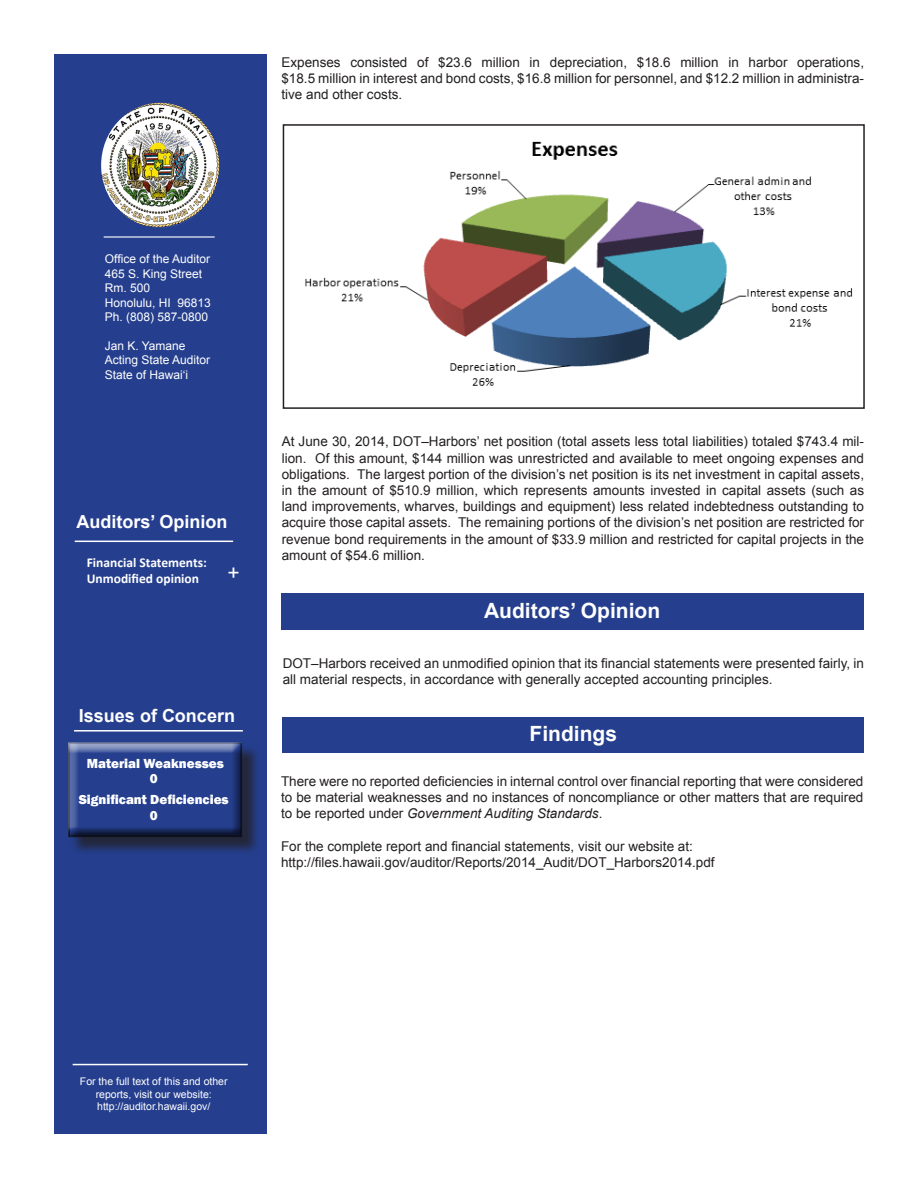
<style>
.page{position:relative;width:918px;height:1188px;background:#fff}
.page>*{position:absolute;margin:0;border:0;box-sizing:border-box;transform-origin:0 0}
.t1{font:700 21px "Arial";color:#fff}
.t2{font:21px "Arial";color:#fff}
.t3{font:700 18px "Arial";color:#fff}
.t4{font:13.5px/16.2px "Arial";color:#231f20;text-align:justify}
.t5{font:800 13.5px "Franklin Gothic";color:#fff}
.t6{font:700 13.5px/16.2px "Calibri";color:#fff}
.t7{font:12px "Arial";color:#fff}
.t8{font:10.5px/12.6px "Arial";color:#fff;text-align:center}
.s1{font-style:italic}
</style>
<div class="page">
<div style="left:54px;top:54px;width:212px;height:1080px;background:#253f8e"></div>
<div style="left:283px;top:717px;width:581px;height:36px;background:#253f8e"></div>
<img style="left:101px;top:103px;width:118px;height:124px">
<hr style="left:104px;top:236px;width:111px;height:2px;background:#fff">
<div style="left:281px;top:594px;width:582px;height:36px;background:#253f8e"></div>
<hr style="left:75px;top:541px;width:158px;height:1px;background:#fff">
<div style="left:70px;top:745px;width:191px;height:111px;background:#231f20;opacity:.75"></div>
<div style="left:63px;top:742px;width:182px;height:98px;background:#231f20;opacity:.75"></div>
<hr style="left:74px;top:730px;width:169px;height:2px;background:#fff">
<hr style="left:73px;top:1064px;width:175px;height:1px;background:#fff">
<img style="left:305px;top:141px;width:548px;height:245px">
<div style="left:283px;top:124px;width:582px;height:285px;border:2px solid #231f20"></div>
<p class="t4" style="left:281px;top:54px;width:584px">Expenses consisted of $23.6 million in depreciation, $18.6 million in harbor operations, $18.5 million in interest and bond costs, $16.8 million for personnel, and $12.2 million in administra&shy;tive and other costs.</p>
<p class="t7" style="left:105px;top:251px;width:107px">Office of the Auditor</p>
<p class="t7" style="left:105px;top:266px;width:99px">465 S. King Street</p>
<p class="t7" style="left:105px;top:280px;width:47px">Rm. 500</p>
<p class="t7" style="left:105px;top:294px;width:108px">Honolulu, HI 96813</p>
<p class="t7" style="left:105px;top:309px;width:105px">Ph. (808) 587-0800</p>
<p class="t7" style="left:105px;top:338px;width:82px">Jan K. Yamane</p>
<p class="t7" style="left:105px;top:352px;width:107px">Acting State Auditor</p>
<p class="t7" style="left:105px;top:366px;width:85px">State of Hawai‘i</p>
<p class="t3" style="left:77px;top:510px;width:153px">Auditors’ Opinion</p>
<p class="t6" style="left:87px;top:554px;width:122px">Financial Statements:<br>Unmodified opinion</p>
<p class="t2" style="left:227px;top:558px;width:14px">+</p>
<p class="t3" style="left:79px;top:704px;width:158px">Issues of Concern</p>
<p class="t5" style="left:87px;top:755px;width:139px">Material Weaknesses</p>
<p class="t5" style="left:150px;top:770px;width:9px">0</p>
<p class="t5" style="left:79px;top:791px;width:152px">Significant Deficiencies</p>
<p class="t5" style="left:150px;top:807px;width:9px">0</p>
<p class="t4" style="left:282px;top:434px;width:584px">At June 30, 2014, DOT–Harbors’ net position (total assets less total liabilities) totaled $743.4 mil&shy;lion. Of this amount, $144 million was unrestricted and available to meet ongoing expenses and obligations. The largest portion of the division’s net position is its net investment in capital assets, in the amount of $510.9 million, which represents amounts invested in capital assets (such as land improvements, wharves, buildings and equipment) less related indebtedness outstanding to acquire those capital assets. The remaining portions of the division’s net position are restricted for revenue bond requirements in the amount of $33.9 million and restricted for capital projects in the amount of $54.6 million.</p>
<p class="t1" style="left:484px;top:596px;width:178px">Auditors’ Opinion</p>
<p class="t4" style="left:283px;top:655px;width:583px">DOT–Harbors received an unmodified opinion that its financial statements were presented fairly, in all material respects, in accordance with generally accepted accounting principles.</p>
<p class="t1" style="left:530px;top:719px;width:89px">Findings</p>
<p class="t4" style="left:281px;top:773px;width:584px">There were no reported deficiencies in internal control over financial reporting that were considered to be material weaknesses and no instances of noncompliance or other matters that are required to be reported under <span class="s1">Government Auditing Standards</span>.</p>
<p class="t4" style="left:281px;top:838px;width:413px">For the complete report and financial statements, visit our website at:</p>
<p class="t4" style="left:281px;top:854px;width:435px">http://files.hawaii.gov/auditor/Reports/2014_Audit/DOT_Harbors2014.pdf</p>
<p class="t8" style="left:80px;top:1075px;width:149px">For the full text of this and other reports, visit our website:</p>
<p class="t8" style="left:97px;top:1100px;width:115px">http://auditor.hawaii.gov/</p>
</div>
